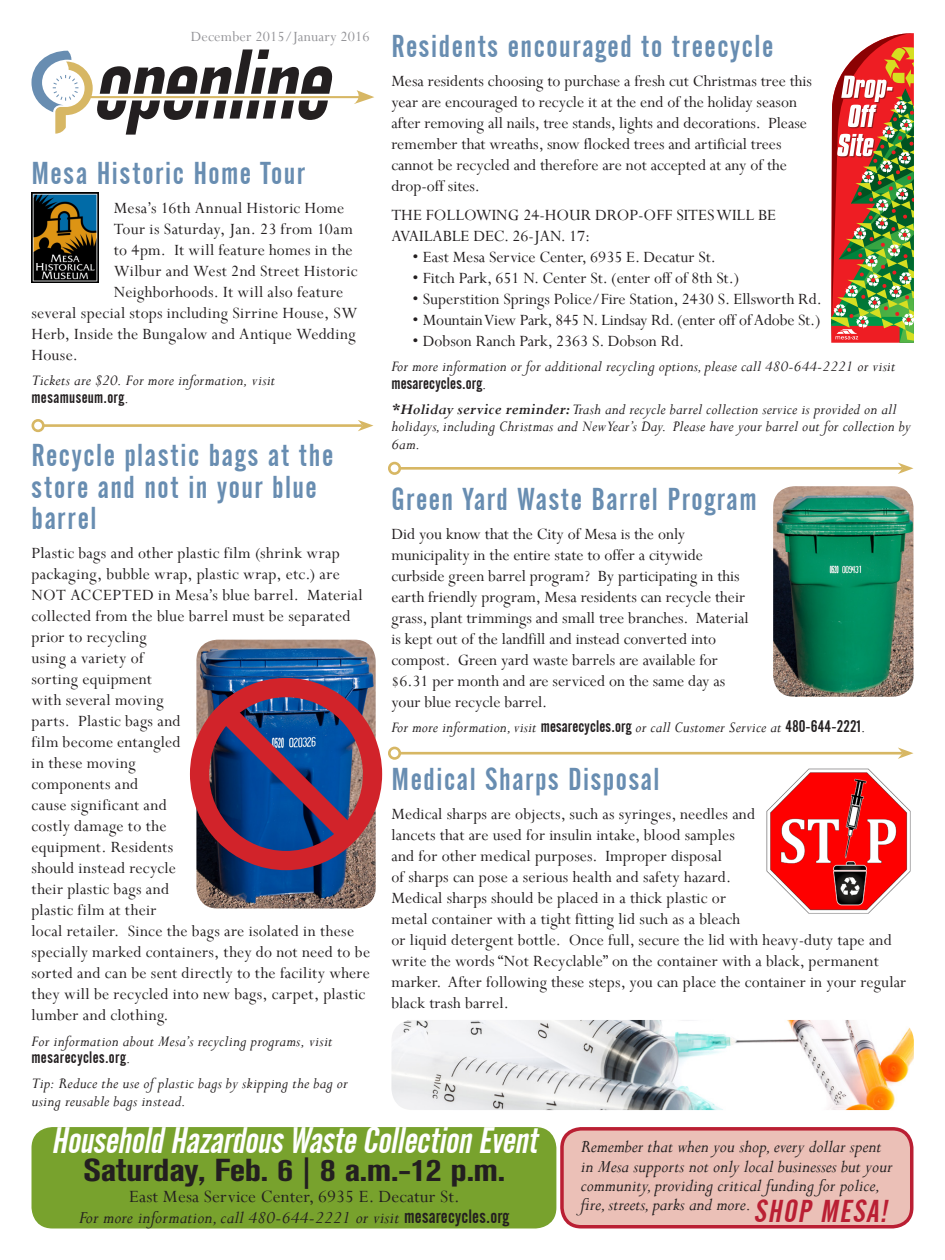
<style>
.page{position:relative;width:945px;height:1260px;background:#fff}
.page>*{position:absolute;margin:0;border:0;box-sizing:border-box;transform-origin:0 0}
.a_headline{font:italic 36.75px "Alternate Gothic No 2 BT";color:#fff}
.a_headline-2{font:31.5px/31.5px "Alternate Gothic No 2 BT";letter-spacing:.05em;color:#688db1}
.a_headline-3{font:700 condensed 31.5px "Akzidenz Grotesk BE";letter-spacing:-.01em;color:#231f20;scale:1.25 1}
.a_headline-4{font:italic 19.25px/19.2px "Perpetua";color:#231f20}
.a_headline-5{font:19.25px "Perpetua";letter-spacing:.01em;color:#231f20}
.a_headline-6{font:17.5px/21px "Perpetua";letter-spacing:.01em;color:#231f20}
.a_headline-7{font:17.5px "Perpetua";letter-spacing:-.01em;color:#231f20}
.a_headline-8{font:italic 16.62px/17.5px "Perpetua";letter-spacing:.01em;color:#231f20}
.t1{font:15.75px "Perpetua";letter-spacing:.01em;color:#949498}
.s1{font-family:"Alternate Gothic No 2 BT";font-style:normal}
.s2{font-weight:700}
.s3{font-family:"Alternate Gothic No 2 BT";font-size:31.5px;color:#ba1f33}
</style>
<div class="page">
<div style="left:562px;top:1129px;width:350px;height:98px;background:#ebc0b7;border-radius:19px"></div>
<div style="left:560px;top:1127px;width:353px;height:101px;border:4px solid #ba1f33;border-radius:19px"></div>
<svg style="left:31px;top:49px;width:343px;height:86px"></svg>
<hr style="left:400px;top:467px;width:503px;height:3px;background:#d7b764">
<div style="left:388px;top:462px;width:13px;height:13px;border:3px solid #d7b764;border-radius:50%"></div>
<svg style="left:898px;top:463px;width:16px;height:11px"></svg>
<hr style="left:400px;top:752px;width:503px;height:3px;background:#d7b764">
<div style="left:388px;top:747px;width:13px;height:13px;border:3px solid #d7b764;border-radius:50%"></div>
<svg style="left:898px;top:747px;width:16px;height:12px"></svg>
<hr style="left:43px;top:424px;width:320px;height:3px;background:#d7b764">
<div style="left:32px;top:419px;width:13px;height:13px;border:3px solid #d7b764;border-radius:50%"></div>
<svg style="left:358px;top:420px;width:15px;height:11px"></svg>
<img style="left:773px;top:486px;width:141px;height:211px">
<img style="left:32px;top:193px;width:66px;height:90px">
<img style="left:831px;top:33px;width:83px;height:310px">
<div style="left:32px;top:1127px;width:524px;height:101px;background:#78a22d;border-radius:21px"></div>
<img style="left:196px;top:640px;width:180px;height:268px">
<svg style="left:192px;top:678px;width:187px;height:187px;background:#674266"></svg>
<img style="left:766px;top:768px;width:145px;height:146px">
<img style="left:391px;top:1020px;width:523px;height:90px">
<p class="t1" style="left:191px;top:27px;width:181px">December 2015/January 2016</p>
<p class="a_headline-2" style="left:32px;top:158px;width:275px">Mesa Historic Home Tour</p>
<p class="a_headline-6" style="left:114px;top:197px;width:232px">Mesa’s 16th Annual Historic Home</p>
<p class="a_headline-6" style="left:114px;top:218px;width:241px">Tour is Saturday, Jan. 23 from 10am</p>
<p class="a_headline-6" style="left:114px;top:239px;width:240px">to 4pm. It will feature homes in the</p>
<p class="a_headline-6" style="left:114px;top:260px;width:245px">Wilbur and West 2nd Street Historic</p>
<p class="a_headline-6" style="left:114px;top:281px;width:231px">Neighborhoods. It will also feature</p>
<p class="a_headline-6" style="left:32px;top:302px;width:327px">several special stops including Sirrine House, SW</p>
<p class="a_headline-6" style="left:32px;top:323px;width:326px">Herb, Inside the Bungalow and Antique Wedding</p>
<p class="a_headline-6" style="left:32px;top:344px;width:48px">House.</p>
<p class="a_headline-8" style="left:32px;top:371px;width:245px">Tickets are $20. For more information, visit <span class="s1">mesamuseum.org</span>.</p>
<p class="a_headline-2" style="left:32px;top:440px;width:303px">Recycle plastic bags at the store and not in your blue barrel</p>
<p class="a_headline-6" style="left:32px;top:542px;width:340px">Plastic bags and other plastic film (shrink wrap packaging, bubble wrap, plastic wrap, etc.) are<br>NOT ACCEPTED in Mesa’s blue barrel. Material collected from the blue barrel must be separated prior to recycling<br>using a variety of<br>sorting equipment<br>with several moving<br>parts. Plastic bags and<br>film become entangled<br>in these moving<br>components and<br>cause significant and<br>costly damage to the<br>equipment. Residents<br>should instead recycle<br>their plastic bags and<br>plastic film at their<br>local retailer. Since the bags are isolated in these specially marked containers, they do not need to be sorted and can be sent directly to the facility where they will be recycled into new bags, carpet, plastic lumber and clothing.</p>
<p class="a_headline-8" style="left:32px;top:1031px;width:303px">For information about Mesa’s recycling programs, visit <span class="s1">mesarecycles.org</span>.</p>
<p class="a_headline-8" style="left:32px;top:1074px;width:318px">Tip: Reduce the use of plastic bags by skipping the bag or using reusable bags instead.</p>
<p class="a_headline-2" style="left:391px;top:31px;width:383px">Residents encouraged to treecycle</p>
<p class="a_headline-6" style="left:391px;top:70px;width:422px">Mesa residents choosing to purchase a fresh cut Christmas tree this year are encouraged to recycle it at the end of the holiday season after removing all nails, tree stands, lights and decorations. Please remember that wreaths, snow flocked trees and artificial trees cannot be recycled and therefore are not accepted at any of the drop-off sites.</p>
<p class="a_headline-6" style="left:391px;top:204px;width:386px">THE FOLLOWING 24-HOUR DROP-OFF SITES WILL BE<br>AVAILABLE DEC. 26-JAN. 17:</p>
<p class="a_headline-6" style="left:412px;top:246px;width:305px">• East Mesa Service Center, 6935 E. Decatur St.</p>
<p class="a_headline-6" style="left:412px;top:267px;width:328px">• Fitch Park, 651 N. Center St. (enter off of 8th St.)</p>
<p class="a_headline-6" style="left:412px;top:288px;width:411px">• Superstition Springs Police/Fire Station, 2430 S. Ellsworth Rd.</p>
<p class="a_headline-7" style="left:412px;top:309px;width:410px">• Mountain View Park, 845 N. Lindsay Rd. (enter off of Adobe St.)</p>
<p class="a_headline-6" style="left:412px;top:330px;width:273px">• Dobson Ranch Park, 2363 S. Dobson Rd.</p>
<p class="a_headline-8" style="left:391px;top:357px;width:505px">For more information or for additional recycling options, please call 480-644-2221 or visit <span class="s1">mesarecycles.org</span>.</p>
<p class="a_headline-8" style="left:391px;top:400px;width:521px"><span class="s2">*Holiday service reminder:</span> Trash and recycle barrel collection service is provided on all holidays, including Christmas and New Year’s Day. Please have your barrel out for collection by<br>6am.</p>
<p class="a_headline-2" style="left:391px;top:484px;width:367px">Green Yard Waste Barrel Program</p>
<p class="a_headline-6" style="left:391px;top:523px;width:359px">Did you know that the City of Mesa is the only municipality in the entire state to offer a citywide curbside green barrel program? By participating in this earth friendly program, Mesa residents can recycle their grass, plant trimmings and small tree branches. Material is kept out of the landfill and instead converted into compost. Green yard waste barrels are available for $6.31 per month and are serviced on the same day as your blue recycle barrel.</p>
<p class="a_headline-8" style="left:391px;top:718px;width:476px">For more information, visit <span class="s1">mesarecycles.org</span> or call Customer Service at <span class="s1">480-644-2221</span>.</p>
<p class="a_headline-2" style="left:391px;top:764px;width:270px">Medical Sharps Disposal</p>
<p class="a_headline-6" style="left:391px;top:803px;width:516px">Medical sharps are objects, such as syringes, needles and<br>lancets that are used for insulin intake, blood samples<br>and for other medical purposes. Improper disposal<br>of sharps can pose a serious health and safety hazard.<br>Medical sharps should be placed in a thick plastic or<br>metal container with a tight fitting lid such as a bleach<br>or liquid detergent bottle. Once full, secure the lid with heavy-duty tape and write the words “Not Recyclable” on the container with a black, permanent marker. After following these steps, you can place the container in your regular black trash barrel.</p>
<p class="a_headline" style="left:51px;top:1119px;width:495px">HouseholdHazardousWasteCollectionEvent</p>
<p class="a_headline-3" style="left:83px;top:1152px;width:339px">Saturday, Feb. 6 | 8 a.m.-12 p.m.</p>
<p class="a_headline-5" style="left:129px;top:1184px;width:332px">East Mesa Service Center, 6935 E. Decatur St.</p>
<p class="a_headline-4" style="left:79px;top:1207px;width:432px">For more information, call 480-644-2221 or visit <span class="s1">mesarecycles.org</span></p>
<p class="a_headline-4" style="left:581px;top:1137px;width:314px">Remember that when you shop, every dollar spent in Mesa supports not only local businesses but your community, providing critical funding for police, fire, streets, parks and more. <span class="s3">SHOP MESA!</span></p>
</div>
